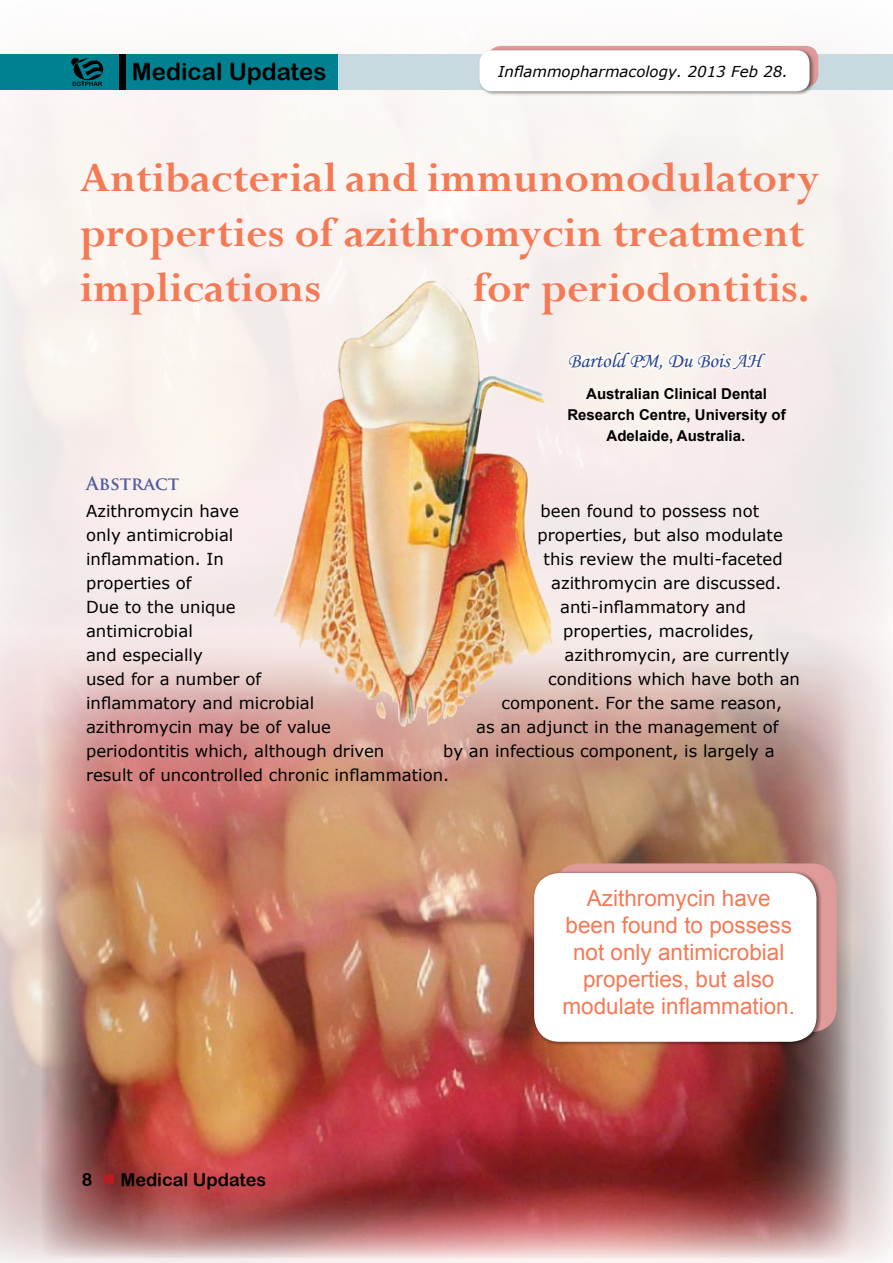
<style>
.page{position:relative;width:893px;height:1263px;background:#fff}
.page>*{position:absolute;margin:0;border:0;box-sizing:border-box;transform-origin:0 0}
.t1{font:700 45.75px/54.9px "Perpetua";color:#f47a55}
.t2{font:24px "Arial Rounded MT Bold";color:#000}
.t3{font:22.5px/27px "Arial";color:#f47a55;text-align:center}
.t4{font:21px "Monotype Corsiva";color:#25408f}
.t5{font:18px "Arial Rounded MT Bold";color:#000}
.t6{font:700 18px "Trajan Pro";color:#4f5b9e}
.t7{font:16.5px/24px "Verdana";color:#000}
.t8{font:700 15px/21px "Arial";color:#000;text-align:center}
.t9{font:italic 15px "Verdana";color:#000}
</style>
<div class="page">
<img style="left:41px;top:644px;width:810px;height:614px">
<svg style="left:565px;top:277px;width:205px;height:110px"></svg>
<div style="left:554px;top:863px;width:283px;height:169px;background:#df9b9a;border-radius:26px"></div>
<div style="left:533px;top:871px;width:295px;height:182px;background:#000;opacity:.5"></div>
<div style="left:534px;top:873px;width:282px;height:169px;background:#fff;border-radius:26px"></div>
<div style="left:104px;top:1174px;width:10px;height:10px;background:#b61d22"></div>
<div style="left:239px;top:54px;width:654px;height:36px;background:#c8d9df"></div>
<div style="left:0;top:54px;width:338px;height:36px;background:#008191"></div>
<div style="left:119px;top:54px;width:7px;height:36px;background:#000"></div>
<svg style="left:71px;top:58px;width:32px;height:28px"></svg>
<img style="left:273px;top:281px;width:280px;height:446px">
<div style="left:488px;top:46px;width:330px;height:41px;background:#df9b9a;border-radius:13px"></div>
<div style="left:478px;top:48px;width:343px;height:55px;background:#000;opacity:.5"></div>
<div style="left:479px;top:50px;width:330px;height:41px;background:#fff;border-radius:13px"></div>
<h2 class="t2" style="left:132px;top:58px;width:196px">Medical Updates</h2>
<p class="t9" style="left:498px;top:62px;width:291px">Inflammopharmacology. 2013 Feb 28.</p>
<h1 class="t1" style="left:80px;top:150px;width:741px">Antibacterial and immunomodulatory properties of azithromycin treatment implications</h1>
<h1 class="t1" style="left:473px;top:260px;width:338px">for periodontitis.</h1>
<p class="t4" style="left:568px;top:347px;width:195px">Bartold PM, Du Bois AH</p>
<p class="t8" style="left:567px;top:384px;width:220px">Australian Clinical Dental<br>Research Centre, University of<br>Adelaide, Australia.</p>
<p class="t6" style="left:86px;top:472px;width:95px">Abstract</p>
<p class="t7" style="left:86px;top:498px;width:155px">Azithromycin have</p>
<p class="t7" style="left:541px;top:498px;width:220px">been found to possess not</p>
<p class="t7" style="left:86px;top:522px;width:149px">only antimicrobial</p>
<p class="t7" style="left:538px;top:522px;width:247px">properties, but also modulate</p>
<p class="t7" style="left:86px;top:546px;width:139px">inflammation. In</p>
<p class="t7" style="left:544px;top:546px;width:241px">this review the multi-faceted</p>
<p class="t7" style="left:86px;top:570px;width:107px">properties of</p>
<p class="t7" style="left:551px;top:570px;width:232px">azithromycin are discussed.</p>
<p class="t7" style="left:86px;top:594px;width:151px">Due to the unique</p>
<p class="t7" style="left:560px;top:594px;width:187px">anti-inflammatory and</p>
<p class="t7" style="left:86px;top:618px;width:108px">antimicrobial</p>
<p class="t7" style="left:563px;top:618px;width:193px">properties, macrolides,</p>
<p class="t7" style="left:86px;top:642px;width:118px">and especially</p>
<p class="t7" style="left:565px;top:642px;width:226px">azithromycin, are currently</p>
<p class="t7" style="left:86px;top:666px;width:177px">used for a number of</p>
<p class="t7" style="left:548px;top:666px;width:253px">conditions which have both an</p>
<p class="t7" style="left:86px;top:690px;width:230px">inflammatory and microbial</p>
<p class="t7" style="left:502px;top:690px;width:282px">component. For the same reason,</p>
<p class="t7" style="left:86px;top:714px;width:247px">azithromycin may be of value</p>
<p class="t7" style="left:476px;top:714px;width:304px">as an adjunct in the management of</p>
<p class="t7" style="left:86px;top:738px;width:300px">periodontitis which, although driven</p>
<p class="t7" style="left:86px;top:738px;width:690px;text-indent:357px">by an infectious component, is largely a result of uncontrolled chronic inflammation.</p>
<p class="t5" style="left:82px;top:1168px;width:12px">8</p>
<p class="t5" style="left:120px;top:1168px;width:147px">Medical Updates</p>
<h3 class="t3" style="left:562px;top:885px;width:234px">Azithromycin have been found to possess not only antimicrobial properties, but also modulate inflammation.</h3>
</div>
